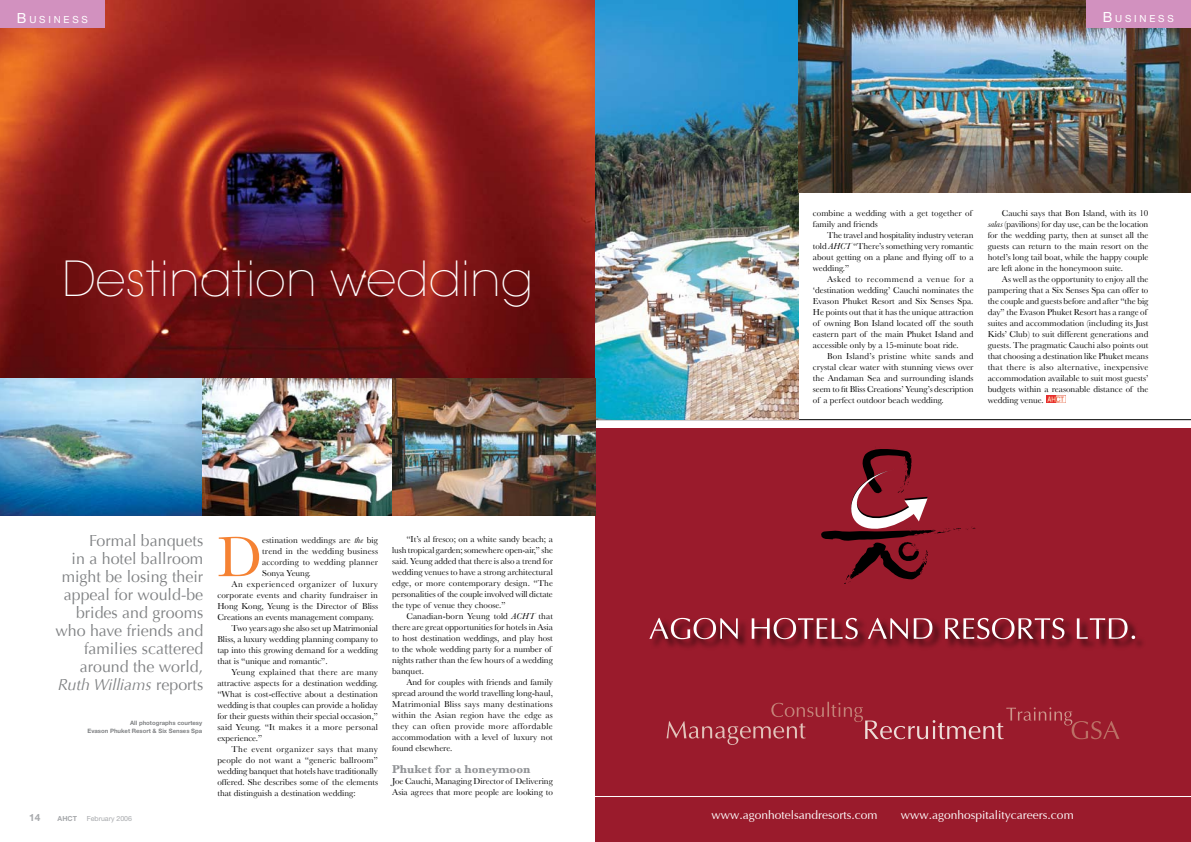
<style>
.page{position:relative;width:1191px;height:842px;background:#fff}
.page>*{position:absolute;margin:0;border:0;box-sizing:border-box;transform-origin:0 0}
.t1{font:58.8px "Baskerville";color:#f58233}
.t2{font:200 48px "Avant Garde";color:#fff}
.t3{font:16px/18px "Optima";color:#808284;text-align:right}
.t4{font:12px "Opulent";color:#fff}
.t5{font:700 12px "Baskerville";color:#939598}
.t6{font:700 10px "Helvetica Neue";color:#a7a9ac}
.t7{font:9.8px "Helvetica Neue";letter-spacing:.285em;color:#fff}
.t8{font:9px/11px "Baskerville";color:#000;text-align:justify}
.t9{font:9px "Baskerville";letter-spacing:.02em;color:#000}
.t10{font:9px "Baskerville";letter-spacing:.045em;color:#000}
.t11{font:9px "Baskerville";letter-spacing:.025em;color:#000}
.t12{font:9px "Baskerville";letter-spacing:.04em;color:#000}
.t13{font:7px "Helvetica Neue";color:#a7a9ac}
.t14{font:700 7px "Helvetica Neue";color:#a7a9ac}
.t15{font:700 6px/7.2px "Helvetica Neue";color:#808284;text-align:right}
.s1{font-size:14px}
.s2{font-style:italic}
</style>
<div class="page">
<div style="left:595px;top:428px;width:596px;height:414px;background:#9a1b2c"></div>
<svg style="left:821px;top:449px;width:154px;height:135px"></svg>
<hr style="left:581px;top:796px;width:610px;height:1px;background:#fff">
<svg style="left:666px;top:702px;width:453px;height:43px"></svg>
<div style="left:649px;top:617px;width:497px;height:34px;background:#000;opacity:.75"></div>
<svg style="left:649px;top:618px;width:486px;height:21px"></svg>
<img style="left:1046px;top:396px;width:19px;height:7px">
<img style="left:0;top:0;width:595px;height:378px">
<hr style="left:595px;top:419px;width:596px;height:1px;background:#000">
<img style="left:0;top:378px;width:595px;height:137px">
<img style="left:595px;top:0;width:203px;height:420px">
<img style="left:798px;top:0;width:393px;height:193px">
<div style="left:0;top:0;width:105px;height:28px;background:#d291bf"></div>
<div style="left:1086px;top:0;width:105px;height:28px;background:#d291bf"></div>
<p class="t7" style="left:17px;top:14px;width:72px"><span class="s1">B</span>USINESS</p>
<h2 class="t2" style="left:62px;top:251px;width:472px">Destination wedding</h2>
<h3 class="t3" style="left:56px;top:532px;width:149px">Formal banquets<br>in a hotel ballroom might be losing their appeal for would-be brides and grooms who have friends and families scattered around the world,<br><span class="s2">Ruth Williams</span> reports</h3>
<p class="t15" style="left:87px;top:720px;width:116px">All photographs courtesy<br>Evason Phuket Resort &amp; Six Senses Spa</p>
<p class="t6" style="left:29px;top:812px;width:13px">14</p>
<p class="t14" style="left:58px;top:815px;width:21px">AHCT</p>
<p class="t13" style="left:87px;top:815px;width:47px">FEBRUARY 2006</p>
<h1 class="t1" style="left:217px;top:522px;width:46px">D</h1>
<p class="t8" style="left:262px;top:535px;width:117px">estination weddings are <span class="s2">the</span> big</p>
<p class="t9" style="left:262px;top:546px;width:117px">trend in the wedding business</p>
<p class="t9" style="left:262px;top:557px;width:117px">according to wedding planner</p>
<p class="t8" style="left:262px;top:568px;width:50px">Sonya Yeung.</p>
<p class="t10" style="left:231px;top:579px;width:148px">An experienced organizer of luxury</p>
<p class="t8" style="left:217px;top:590px;width:162px">corporate events and charity fundraiser in</p>
<p class="t8" style="left:217px;top:601px;width:162px">Hong Kong, Yeung is the Director of Bliss</p>
<p class="t8" style="left:217px;top:612px;width:158px">Creations an events management company.</p>
<p class="t8" style="left:231px;top:623px;width:148px">Two years ago she also set up Matrimonial</p>
<p class="t8" style="left:217px;top:634px;width:162px">Bliss, a luxury wedding planning company to</p>
<p class="t8" style="left:217px;top:645px;width:162px">tap into this growing demand for a wedding</p>
<p class="t8" style="left:217px;top:656px;width:112px">that is “unique and romantic”.</p>
<p class="t11" style="left:231px;top:667px;width:148px">Yeung explained that there are many</p>
<p class="t8" style="left:217px;top:678px;width:162px">attractive aspects for a destination wedding.</p>
<p class="t8" style="left:217px;top:689px;width:162px">“What is cost-effective about a destination</p>
<p class="t8" style="left:217px;top:700px;width:162px">wedding is that couples can provide a holiday</p>
<p class="t8" style="left:217px;top:711px;width:162px">for their guests within their special occasion,”</p>
<p class="t9" style="left:217px;top:722px;width:162px">said Yeung. “It makes it a more personal</p>
<p class="t8" style="left:217px;top:733px;width:46px">experience.”</p>
<p class="t12" style="left:231px;top:744px;width:148px">The event organizer says that many</p>
<p class="t9" style="left:217px;top:755px;width:162px">people do not want a “generic ballroom”</p>
<p class="t8" style="left:217px;top:766px;width:162px">wedding banquet that hotels have traditionally</p>
<p class="t8" style="left:217px;top:777px;width:162px">offered. She describes some of the elements</p>
<p class="t8" style="left:217px;top:788px;width:140px">that distinguish a destination wedding:</p>
<p class="t8" style="left:392px;top:533px;width:162px;text-indent:14px">“It’s al fresco; on a white sandy beach; a lush tropical garden; somewhere open-air,” she said. Yeung added that there is also a trend for wedding venues to have a strong architectural edge, or more contemporary design. “The personalities of the couple involved will dictate the type of venue they choose.”</p>
<p class="t8" style="left:392px;top:610px;width:162px;text-align:left;text-indent:14px">Canadian-born Yeung told <span class="s2">ACHT</span> that there are great opportunities for hotels in Asia to host destination weddings, and play host to the whole wedding party for a number of nights rather than the few hours of a wedding banquet.</p>
<p class="t8" style="left:392px;top:676px;width:162px;text-indent:14px">And for couples with friends and family spread around the world travelling long-haul, Matrimonial Bliss says many destinations within the Asian region have the edge as they can often provide more affordable accommodation with a level of luxury not found elsewhere.</p>
<h3 class="t5" style="left:392px;top:762px;width:140px">Phuket for a honeymoon</h3>
<p class="t8" style="left:392px;top:775px;width:162px">Joe Cauchi, Managing Director of Delivering<br>Asia agrees that more people are looking to</p>
<p class="t7" style="left:1102px;top:13px;width:72px"><span class="s1">B</span>USINESS</p>
<p class="t8" style="left:813px;top:207px;width:161px">combine a wedding with a get together of family and friends</p>
<p class="t8" style="left:813px;top:229px;width:162px;text-indent:14px">The travel and hospitality industry veteran told <span class="s2">AHCT</span> “There’s something very romantic about getting on a plane and flying off to a wedding.”</p>
<p class="t8" style="left:813px;top:273px;width:162px;text-indent:14px">Asked to recommend a venue for a ‘destination wedding’ Cauchi nominates the Evason Phuket Resort and Six Senses Spa.<br>He points out that it has the unique attraction of owning Bon Island located off the south eastern part of the main Phuket Island and accessible only by a 15-minute boat ride.</p>
<p class="t8" style="left:813px;top:350px;width:162px;text-indent:14px">Bon Island’s pristine white sands and crystal clear water with stunning views over the Andaman Sea and surrounding islands seem to fit Bliss Creations’ Yeung’s description of a perfect outdoor beach wedding.</p>
<p class="t8" style="left:987px;top:207px;width:162px;text-indent:14px">Cauchi says that Bon Island, with its 10 <span class="s2">salas</span> (pavilions) for day use, can be the location for the wedding party, then at sunset all the guests can return to the main resort on the hotel’s long tail boat, while the happy couple are left alone in the honeymoon suite.</p>
<p class="t8" style="left:987px;top:273px;width:162px;text-align:left;text-indent:14px">As well as the opportunity to enjoy all the pampering that a Six Senses Spa can offer to the couple and guests before and after “the big day” the Evason Phuket Resort has a range of suites and accommodation (including its Just Kids’ Club) to suit different generations and guests. The pragmatic Cauchi also points out that choosing a destination like Phuket means that there is also alternative, inexpensive accommodation available to suit most guests’ budgets within a reasonable distance of the wedding venue.</p>
<h3 class="t4" style="left:711px;top:808px;width:168px">www.agonhotelsandresorts.com</h3>
<h3 class="t4" style="left:901px;top:808px;width:174px">www.agonhospitalitycareers.com</h3>
</div>
